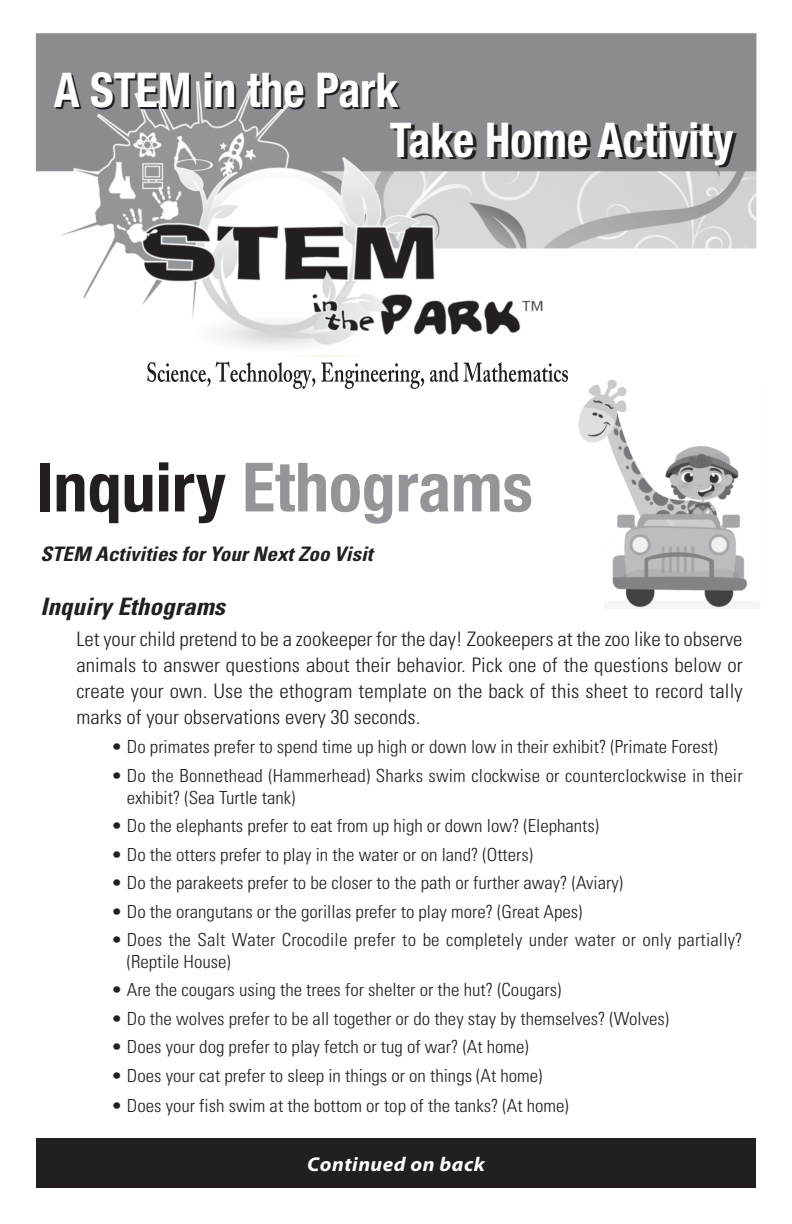
<style>
.page{position:relative;width:792px;height:1224px;background:#fff}
.page>*{position:absolute;margin:0;border:0;box-sizing:border-box;transform-origin:0 0}
.t1{font:700 condensed 68px "Helvetica Neue";color:#939598}
.t2{font:700 condensed 48px/50px "Helvetica Neue";color:#fff;scale:.95 1}
.t3{font:italic 700 condensed 24px "Univers LT Std";color:#231f20;scale:1.05 1}
.t4{font:300 condensed 20px/26px "Univers LT Std";color:#231f20;text-align:justify;scale:1.05 1}
.t5{font:italic 700 condensed 20px "Univers LT Std";color:#231f20;scale:1.05 1}
.t6{font:italic 700 20px "Myriad Pro";letter-spacing:.025em;color:#fff;scale:1.05 1}
.t7{font:300 condensed 18px/21.6px "Univers LT Std";color:#231f20;scale:1.05 1}
.s1{color:#231f20}
</style>
<div class="page">
<img style="left:578px;top:380px;width:170px;height:228px">
<img style="left:35px;top:33px;width:722px;height:314px">
<div style="left:36px;top:1139px;width:720px;height:49px;background:#231f20"></div>
<svg style="left:147px;top:356px;width:277px;height:33px"></svg>
<svg style="left:430px;top:362px;width:138px;height:20px"></svg>
<h2 class="t2" style="left:390px;top:62px;width:363px;text-indent:-336px">A STEM in the Park<br>Take Home Activity</h2>
<h1 class="t1" style="left:36px;top:431px;width:498px"><span class="s1">Inquiry</span> Ethograms</h1>
<p class="t5" style="left:40px;top:547px;width:318px">STEM Activities for Your Next Zoo Visit</p>
<h3 class="t3" style="left:40px;top:598px;width:177px">Inquiry Ethograms</h3>
<p class="t4" style="left:76px;top:628px;width:636px">Let your child pretend to be a zookeeper for the day! Zookeepers at the zoo like to observe animals to answer questions about their behavior. Pick one of the questions below or create your own. Use the ethogram template on the back of this sheet to record tally marks of your observations every 30 seconds.</p>
<p class="t7" style="left:111px;top:738px;width:579px">• Do primates prefer to spend time up high or down low in their exhibit? (Primate Forest)</p>
<p class="t7" style="left:127px;top:766px;width:588px;text-indent:-16px">• Do the Bonnethead (Hammerhead) Sharks swim clockwise or counterclockwise in their exhibit? (Sea Turtle tank)</p>
<p class="t7" style="left:111px;top:817px;width:466px">• Do the elephants prefer to eat from up high or down low? (Elephants)</p>
<p class="t7" style="left:111px;top:845px;width:403px">• Do the otters prefer to play in the water or on land? (Otters)</p>
<p class="t7" style="left:111px;top:874px;width:489px">• Do the parakeets prefer to be closer to the path or further away? (Aviary)</p>
<p class="t7" style="left:111px;top:902px;width:450px">• Do the orangutans or the gorillas prefer to play more? (Great Apes)</p>
<p class="t7" style="left:127px;top:931px;width:588px;text-indent:-16px">• Does the Salt Water Crocodile prefer to be completely under water or only partially? (Reptile House)</p>
<p class="t7" style="left:111px;top:981px;width:430px">• Are the cougars using the trees for shelter or the hut? (Cougars)</p>
<p class="t7" style="left:111px;top:1009px;width:533px">• Do the wolves prefer to be all together or do they stay by themselves? (Wolves)</p>
<p class="t7" style="left:111px;top:1038px;width:399px">• Does your dog prefer to play fetch or tug of war? (At home)</p>
<p class="t7" style="left:111px;top:1066px;width:412px">• Does your cat prefer to sleep in things or on things (At home)</p>
<p class="t7" style="left:111px;top:1096px;width:437px">• Does your fish swim at the bottom or top of the tanks? (At home)</p>
<p class="t6" style="left:307px;top:1157px;width:171px">Continued on back</p>
</div>
